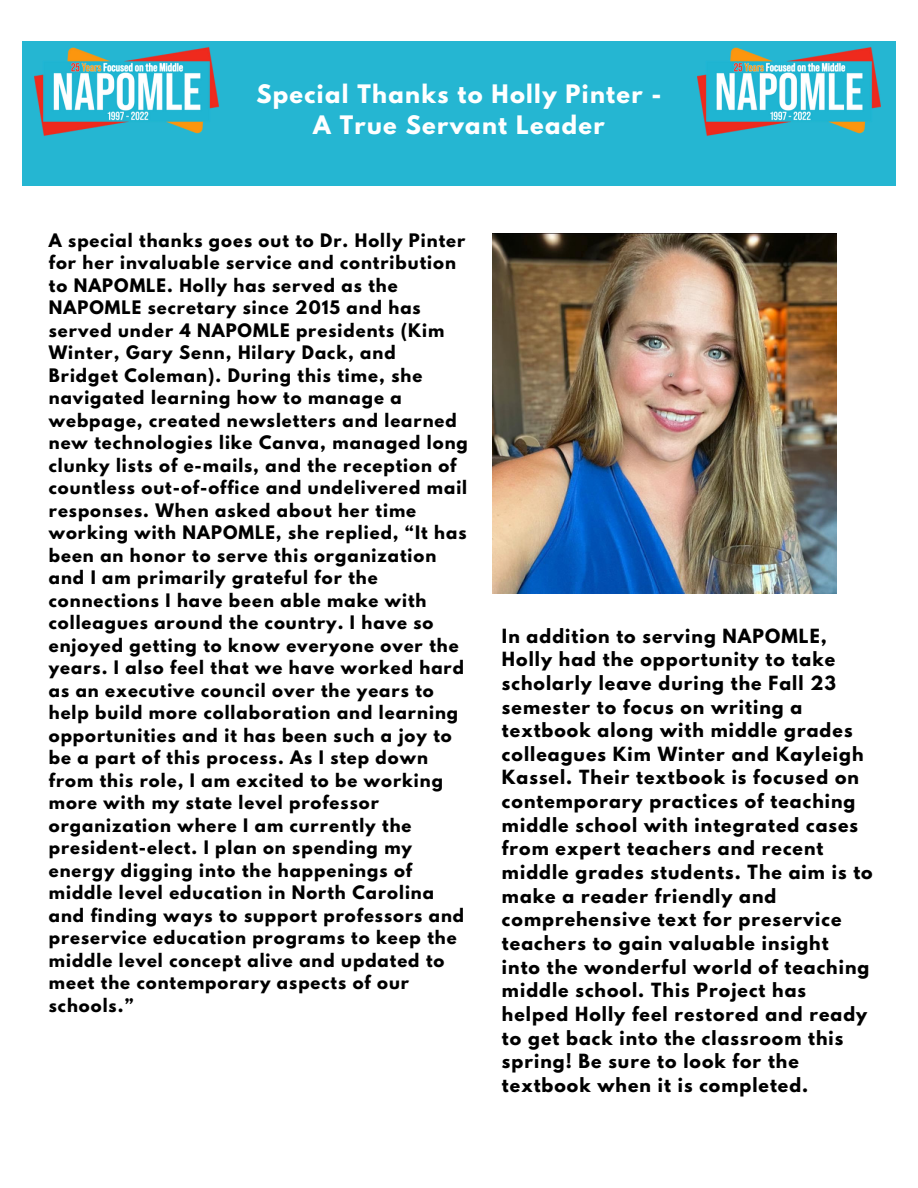
<style>
.page{position:relative;width:918px;height:1188px;background:#fff}
.page>*{position:absolute;margin:0;border:0;box-sizing:border-box;transform-origin:0 0}
.t1{font:700 22.5px "League Spartan";letter-spacing:.06em;color:#fff}
.t2{font:700 17.4px/23.7px "League Spartan";letter-spacing:.06em;color:#000}
.t3{font:700 16.5px/22.5px "League Spartan";letter-spacing:.06em;color:#000}
</style>
<div class="page">
<div style="left:22px;top:41px;width:874px;height:145px;background:#25b6d2"></div>
<img style="left:697px;top:47px;width:183px;height:89px">
<img style="left:35px;top:47px;width:183px;height:89px">
<img style="left:492px;top:234px;width:345px;height:360px">
<p class="t1" style="left:256px;top:83px;width:407px">Special Thanks to Holly Pinter -</p>
<p class="t1" style="left:313px;top:113px;width:293px">A True Servant Leader</p>
<p class="t3" style="left:49px;top:231px;width:421px">A special thanks goes out to Dr. Holly Pinter for her invaluable service and contribution to NAPOMLE. Holly has served as the NAPOMLE secretary since 2015 and has served under 4 NAPOMLE presidents (Kim Winter, Gary Senn, Hilary Dack, and Bridget Coleman). During this time, she navigated learning how to manage a webpage, created newsletters and learned new technologies like Canva, managed long clunky lists of e-mails, and the reception of countless out-of-office and undelivered mail responses. When asked about her time working with NAPOMLE, she replied, “It has been an honor to serve this organization and I am primarily grateful for the connections I have been able make with colleagues around the country. I have so enjoyed getting to know everyone over the years. I also feel that we have worked hard as an executive council over the years to help build more collaboration and learning opportunities and it has been such a joy to be a part of this process. As I step down from this role, I am excited to be working more with my state level professor organization where I am currently the president-elect. I plan on spending my energy digging into the happenings of middle level education in North Carolina and finding ways to support professors and preservice education programs to keep the middle level concept alive and updated to meet the contemporary aspects of our schools.”</p>
<p class="t2" style="left:502px;top:626px;width:372px">In addition to serving NAPOMLE, Holly had the opportunity to take scholarly leave during the Fall 23 semester to focus on writing a textbook along with middle grades colleagues Kim Winter and Kayleigh Kassel. Their textbook is focused on contemporary practices of teaching middle school with integrated cases from expert teachers and recent middle grades students. The aim is to make a reader friendly and comprehensive text for preservice teachers to gain valuable insight<br>into the wonderful world of teaching middle school. This Project has helped Holly feel restored and ready to get back into the classroom this spring! Be sure to look for the textbook when it is completed.</p>
</div>
